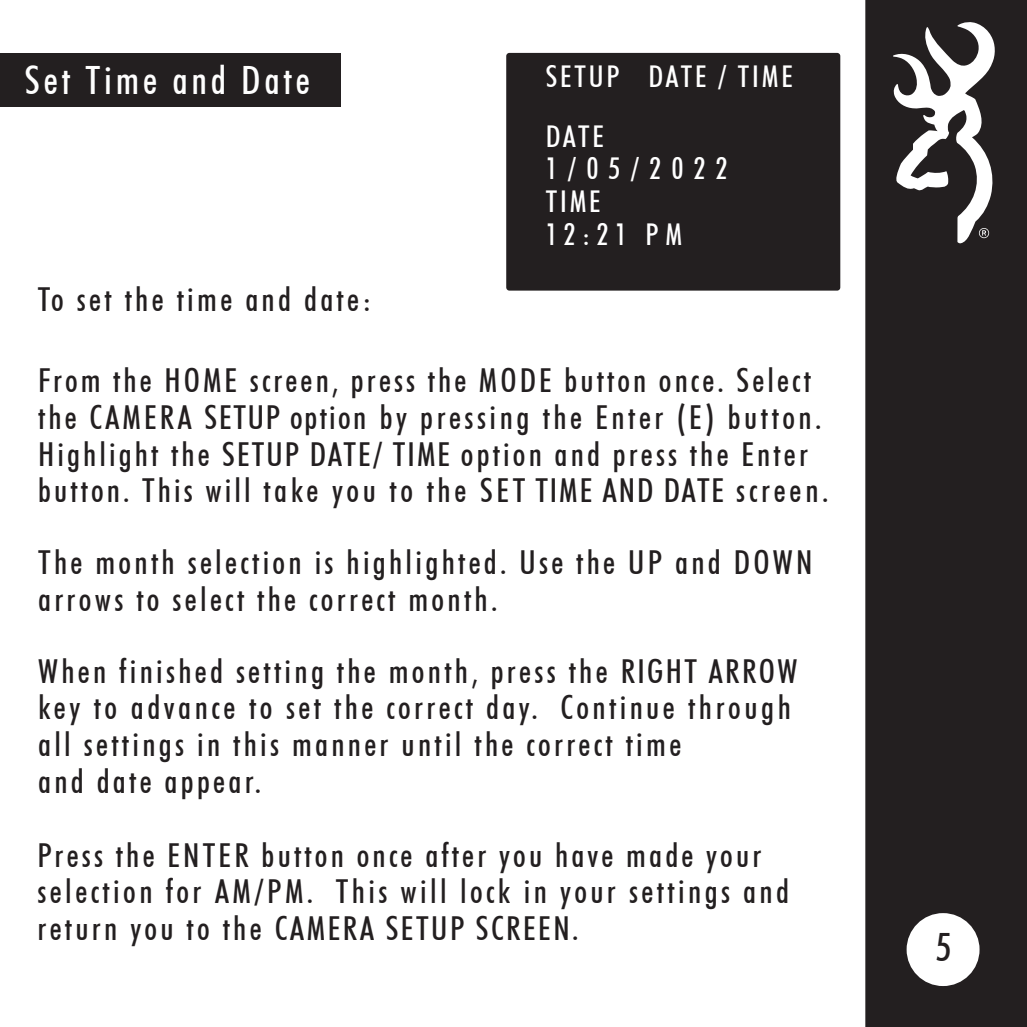
<style>
.page{position:relative;width:1027px;height:1027px;background:#fff}
.page>*{position:absolute;margin:0;border:0;box-sizing:border-box;transform-origin:0 0}
.t1{font:500 condensed 39px "Futura BT";letter-spacing:.1em;color:#fefefe}
.t2{font:500 condensed 39px "Futura BT";color:#231f20}
.t3{font:500 condensed 33px/36.6px "Futura BT";letter-spacing:.1em;color:#231f20}
.t4{font:500 condensed 30px/32.7px "Futura BT";letter-spacing:.22em;color:#fff}
.t5{font:500 condensed 30px/60px "Futura BT";letter-spacing:.095em;color:#fff}
</style>
<div class="page">
<div style="left:506px;top:53px;width:334px;height:237px;background:#231f20;border-radius:3px"></div>
<div style="left:865px;top:0;width:161px;height:1026px;background:#231f20"></div>
<svg style="left:892px;top:21px;width:103px;height:222px"></svg>
<div style="left:0;top:54px;width:340px;height:53px;background:#231f20"></div>
<p class="t1" style="left:25px;top:57px;width:286px">Set Time and Date</p>
<p class="t3" style="left:38px;top:281px;width:335px">To set the time and date:</p>
<p class="t5" style="left:545px;top:46px;width:249px">SETUP DATE / TIME<br>DATE</p>
<p class="t4" style="left:545px;top:152px;width:183px">1/05/2022<br>TIME<br>12:21 PM</p>
<p class="t3" style="left:38px;top:362px;width:792px">From the HOME screen, press the MODE button once. Select the CAMERA SETUP option by pressing the Enter (E) button.<br>Highlight the SETUP DATE/ TIME option and press the Enter button. This will take you to the SET TIME AND DATE screen.</p>
<p class="t3" style="left:38px;top:544px;width:775px">The month selection is highlighted. Use the UP and DOWN arrows to select the correct month.</p>
<p class="t3" style="left:38px;top:652px;width:760px">When finished setting the month, press the RIGHT ARROW key to advance to set the correct day. Continue through all settings in this manner until the correct time<br>and date appear.</p>
<p class="t3" style="left:37px;top:836px;width:753px">Press the ENTER button once after you have made your selection for AM/PM. This will lock in your settings and return you to the CAMERA SETUP SCREEN.</p>
<p class="t2" style="left:936px;top:923px;width:17px">5</p>
</div>
